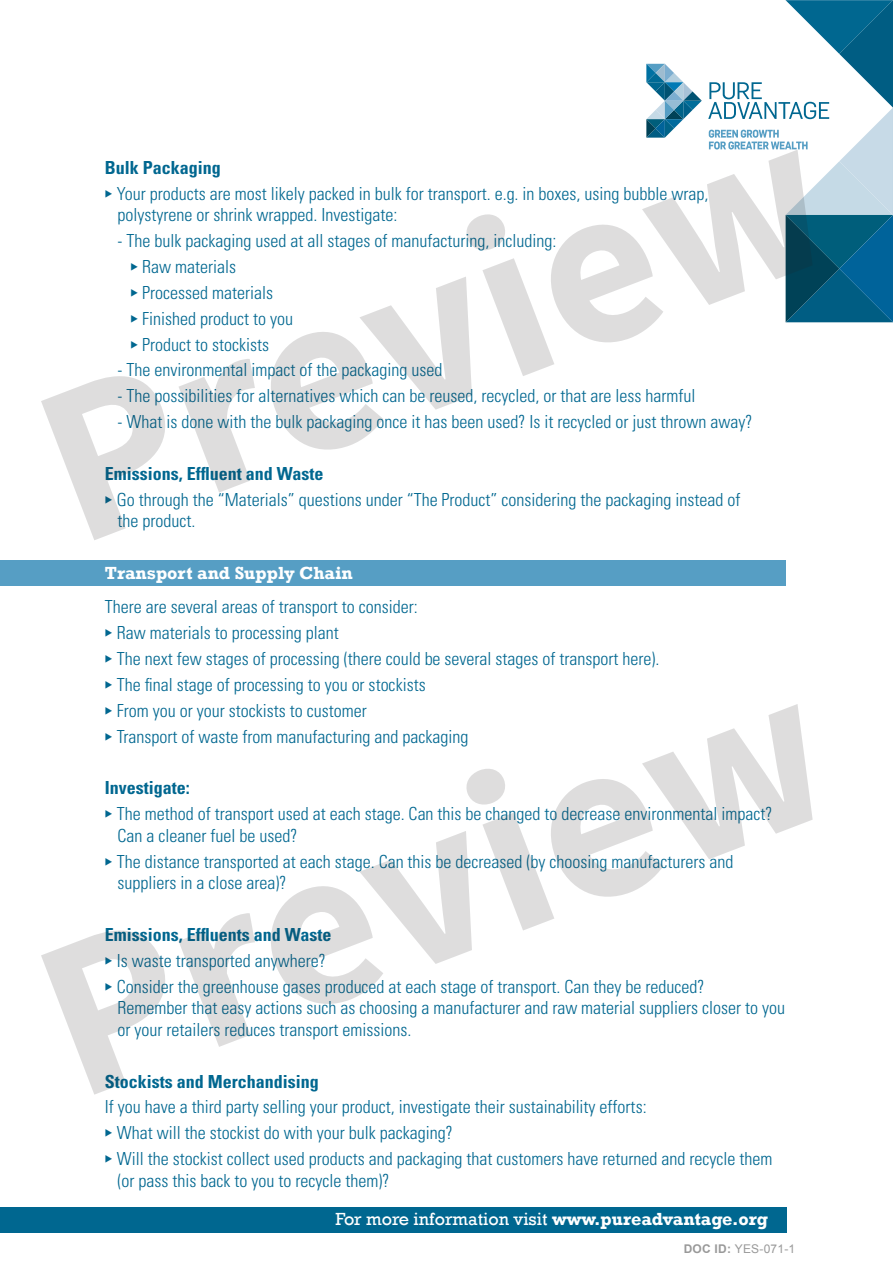
<style>
.page{position:relative;width:893px;height:1263px;background:#fff}
.page>*{position:absolute;margin:0;border:0;box-sizing:border-box;transform-origin:0 0}
.t1{font:300 condensed 18px/21.6px "Univers";color:#006790}
.t2{font:700 condensed 18px "Univers";color:#006790}
.t3{font:18px "Rockwell";color:#fff}
.t4{font:700 18px "Rockwell";color:#fff}
.t5{font:12px "Arial";letter-spacing:.02em;color:#999}
.s1{font-weight:700}
</style>
<div class="page">
<div style="left:0;top:561px;width:786px;height:25px;background:#569ec4"></div>
<div style="left:0;top:1207px;width:787px;height:25px;background:#006790"></div>
<svg style="left:41px;top:359px;width:214px;height:181px"></svg>
<svg style="left:271px;top:0;width:622px;height:450px"></svg>
<svg style="left:41px;top:913px;width:214px;height:182px"></svg>
<svg style="left:271px;top:704px;width:542px;height:300px"></svg>
<p class="t2" style="left:105px;top:156px;width:118px">Bulk Packaging</p>
<p class="t1" style="left:118px;top:182px;width:592px;text-indent:-13px">◆ Your products are most likely packed in bulk for transport. e.g. in boxes, using bubble wrap, polystyrene or shrink wrapped. Investigate:</p>
<p class="t1" style="left:118px;top:230px;width:440px">- The bulk packaging used at all stages of manufacturing, including:</p>
<p class="t1" style="left:130px;top:256px;width:107px">◆ Raw materials</p>
<p class="t1" style="left:130px;top:282px;width:144px">◆ Processed materials</p>
<p class="t1" style="left:130px;top:307px;width:164px">◆ Finished product to you</p>
<p class="t1" style="left:130px;top:333px;width:140px">◆ Product to stockists</p>
<p class="t1" style="left:118px;top:359px;width:326px">- The environmental impact of the packaging used</p>
<p class="t1" style="left:118px;top:385px;width:579px">- The possibilities for alternatives which can be reused, recycled, or that are less harmful</p>
<p class="t1" style="left:118px;top:411px;width:636px">- What is done with the bulk packaging once it has been used? Is it recycled or just thrown away?</p>
<p class="t2" style="left:105px;top:462px;width:220px">Emissions, Effluent and Waste</p>
<p class="t1" style="left:118px;top:488px;width:624px;text-indent:-13px">◆ Go through the “Materials” questions under “The Product” considering the packaging instead of the product.</p>
<p class="t4" style="left:105px;top:562px;width:249px">Transport and Supply Chain</p>
<p class="t1" style="left:105px;top:596px;width:314px">There are several areas of transport to consider:</p>
<p class="t1" style="left:105px;top:622px;width:235px">◆ Raw materials to processing plant</p>
<p class="t1" style="left:105px;top:648px;width:556px">◆ The next few stages of processing (there could be several stages of transport here).</p>
<p class="t1" style="left:105px;top:674px;width:322px">◆ The final stage of processing to you or stockists</p>
<p class="t1" style="left:105px;top:700px;width:263px">◆ From you or your stockists to customer</p>
<p class="t1" style="left:105px;top:725px;width:365px">◆ Transport of waste from manufacturing and packaging</p>
<p class="t2" style="left:105px;top:777px;width:86px">Investigate:</p>
<p class="t1" style="left:118px;top:803px;width:656px;text-indent:-13px">◆ The method of transport used at each stage. Can this be changed to decrease environmental impact?<br>Can a cleaner fuel be used?</p>
<p class="t1" style="left:118px;top:850px;width:617px;text-indent:-13px">◆ The distance transported at each stage. Can this be decreased (by choosing manufacturers and suppliers in a close area)?</p>
<p class="t2" style="left:105px;top:923px;width:228px">Emissions, Effluents and Waste</p>
<p class="t1" style="left:105px;top:950px;width:222px">◆ Is waste transported anywhere?</p>
<p class="t1" style="left:118px;top:975px;width:669px;text-indent:-13px">◆ Consider the greenhouse gases produced at each stage of transport. Can they be reduced?<br>Remember that easy actions such as choosing a manufacturer and raw material suppliers closer to you or your retailers reduces transport emissions.</p>
<p class="t2" style="left:105px;top:1070px;width:215px">Stockists and Merchandising</p>
<p class="t1" style="left:105px;top:1096px;width:543px">If you have a third party selling your product, investigate their sustainability efforts:</p>
<p class="t1" style="left:105px;top:1122px;width:349px">◆ What will the stockist do with your bulk packaging?</p>
<p class="t1" style="left:118px;top:1148px;width:656px;text-indent:-13px">◆ Will the stockist collect used products and packaging that customers have returned and recycle them (or pass this back to you to recycle them)?</p>
<p class="t3" style="left:335px;top:1209px;width:434px">For more information visit <span class="s1">www.pureadvantage.org</span></p>
<p class="t5" style="left:684px;top:1241px;width:113px"><span class="s1">DOC ID:</span> YES-071-1</p>
</div>
